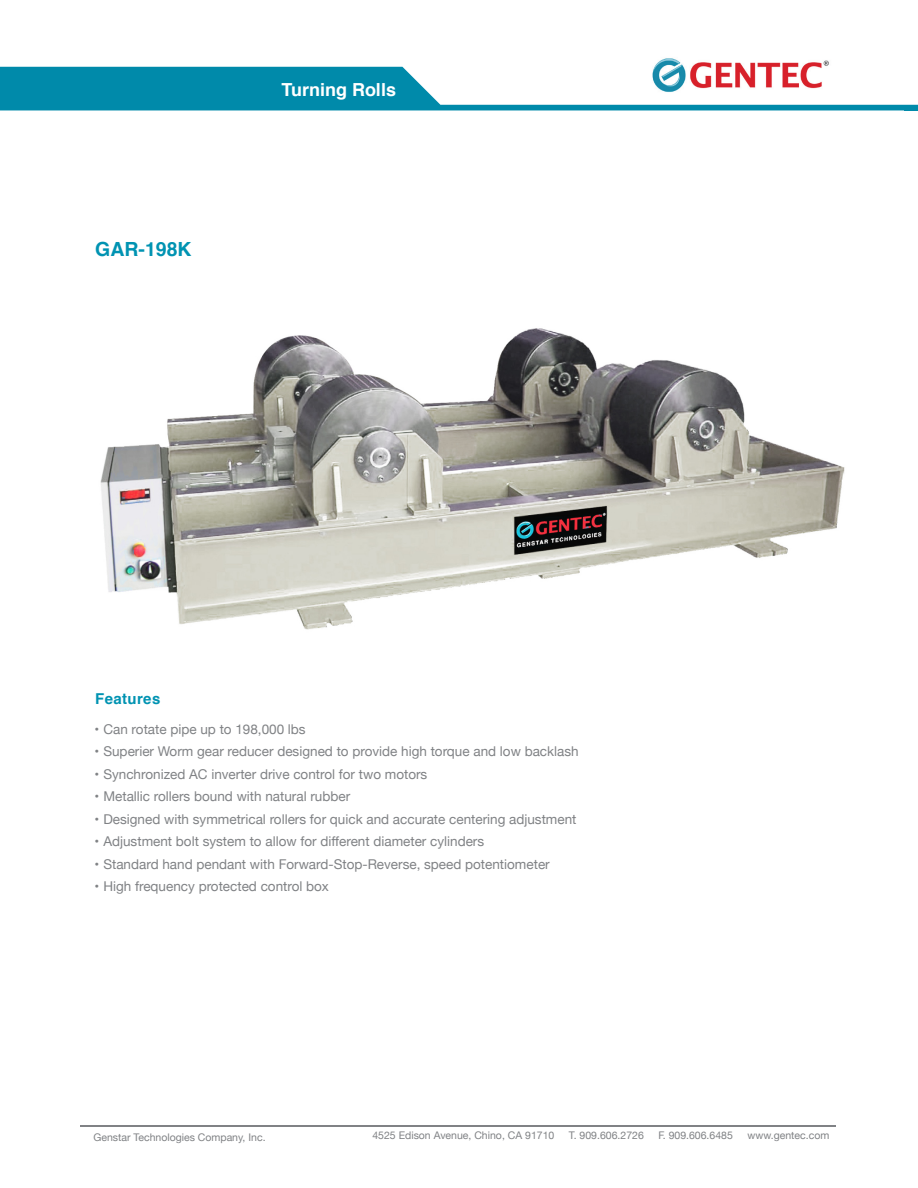
<style>
.page{position:relative;width:918px;height:1188px;background:#fff}
.page>*{position:absolute;margin:0;border:0;box-sizing:border-box;transform-origin:0 0}
.t1{font:700 19.5px "Helvetica";color:#0093b2}
.t2{font:700 18px "Helvetica";color:#fff}
.t3{font:700 15px "Helvetica";letter-spacing:.025em;color:#0093b2}
.t4{font:13.5px "Helvetica Neue";color:#808285}
.t5{font:10.5px "Helvetica Neue";color:#808285}
</style>
<div class="page">
<hr style="left:80px;top:1125px;width:756px;height:1px;background:#808285">
<svg style="left:0;top:67px;width:918px;height:43px"></svg>
<img style="left:651px;top:58px;width:182px;height:39px">
<img style="left:100px;top:328px;width:745px;height:302px">
<h1 class="t1" style="left:95px;top:234px;width:98px">GAR-198K</h1>
<h2 class="t2" style="left:281px;top:75px;width:116px">Turning Rolls</h2>
<p class="t3" style="left:95px;top:687px;width:67px">Features</p>
<p class="t4" style="left:94px;top:719px;width:213px">• Can rotate pipe up to 198,000 lbs</p>
<p class="t4" style="left:94px;top:742px;width:486px">• Superier Worm gear reducer designed to provide high torque and low backlash</p>
<p class="t4" style="left:94px;top:764px;width:334px">• Synchronized AC inverter drive control for two motors</p>
<p class="t4" style="left:94px;top:787px;width:257px">• Metallic rollers bound with natural rubber</p>
<p class="t4" style="left:94px;top:809px;width:484px">• Designed with symmetrical rollers for quick and accurate centering adjustment</p>
<p class="t4" style="left:94px;top:832px;width:391px">• Adjustment bolt system to allow for different diameter cylinders</p>
<p class="t4" style="left:94px;top:854px;width:457px">• Standard hand pendant with Forward-Stop-Reverse, speed potentiometer</p>
<p class="t4" style="left:94px;top:877px;width:236px">• High frequency protected control box</p>
<p class="t5" style="left:93px;top:1129px;width:174px">Genstar Technologies Company, Inc.</p>
<p class="t5" style="left:372px;top:1128px;width:183px">4525 Edison Avenue, Chino, CA 91710</p>
<p class="t5" style="left:569px;top:1128px;width:76px">T. 909.606.2726</p>
<p class="t5" style="left:658px;top:1128px;width:76px">F. 909.606.6485</p>
<p class="t5" style="left:747px;top:1128px;width:83px">www.gentec.com</p>
</div>
